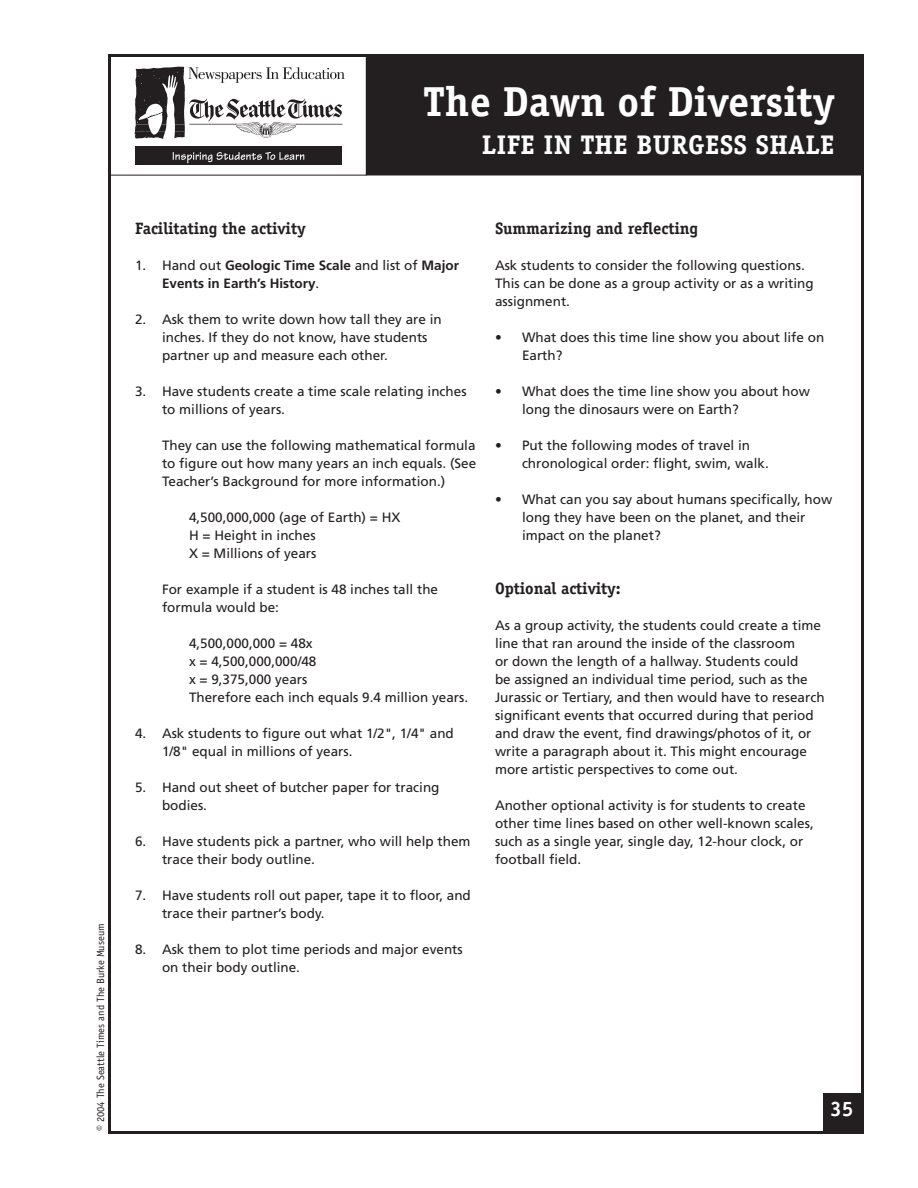
<style>
.page{position:relative;width:918px;height:1188px;background:#fff}
.page>*{position:absolute;margin:0;border:0;box-sizing:border-box;transform-origin:0 0}
.t1{font:700 42px "Officina Serif";color:#fff}
.t2{font:700 27px "Officina Serif";letter-spacing:.01em;color:#fff}
.t3{font:700 21px "Officina Serif";color:#fff}
.Subhead_11_12{font:700 16.5px "Officina Serif";letter-spacing:-.005em;color:#231f20}
.Subhead_4_space{font:700 16.5px "Officina Serif";letter-spacing:-.005em;color:#231f20}
.Body_bullet{font:13.5px/18px "Frutiger";color:#231f20}
.Body_9_12{font:13.5px/18px "Frutiger";color:#231f20}
.Body_Bullet_3{font:13.5px "Frutiger";color:#231f20}
.Body_bullet-2{font:700 13.5px/18px "Frutiger";color:#231f20}
.t4{font:10.5px "Officina Sans";color:#231f20}
.s1{font-weight:400}
</style>
<div class="page">
<svg style="left:135px;top:67px;width:210px;height:72px"></svg>
<div style="left:135px;top:147px;width:207px;height:18px;background:#231f20"></div>
<svg style="left:173px;top:152px;width:131px;height:11px"></svg>
<div style="left:368px;top:55px;width:494px;height:119px;background:#231f20"></div>
<div style="left:366px;top:54px;width:498px;height:121px;border:3px solid #231f20"></div>
<div style="left:823px;top:1094px;width:39px;height:40px;background:#231f20"></div>
<p class="t4" style="left:94px;top:1131px;width:209px;rotate:-90deg">© 2004 The Seattle Times and The Burke Museum</p>
<h1 class="t1" style="left:423px;top:75px;width:413px">The Dawn of Diversity</h1>
<h2 class="t2" style="left:482px;top:128px;width:354px">LIFE IN THE BURGESS SHALE</h2>
<p class="Subhead_11_12" style="left:135px;top:218px;width:172px">Facilitating the activity</p>
<p class="Body_bullet-2" style="left:162px;top:256px;width:299px;text-indent:-27px"><span class="s1">1. Hand out</span> Geologic Time Scale <span class="s1">and list of</span> Major<br>Events in Earth’s History<span class="s1">.</span></p>
<p class="Body_bullet" style="left:162px;top:310px;width:281px;text-indent:-27px">2. Ask them to write down how tall they are in inches. If they do not know, have students partner up and measure each other.</p>
<p class="Body_bullet" style="left:162px;top:382px;width:306px;text-indent:-27px">3. Have students create a time scale relating inches to millions of years.</p>
<p class="Body_bullet" style="left:162px;top:436px;width:316px;text-align:justify">They can use the following mathematical formula to figure out how many years an inch equals. (See Teacher’s Background for more information.)</p>
<p class="Body_Bullet_3" style="left:189px;top:509px;width:213px">4,500,000,000 (age of Earth) = HX</p>
<p class="Body_Bullet_3" style="left:189px;top:527px;width:128px">H = Height in inches</p>
<p class="Body_Bullet_3" style="left:189px;top:545px;width:129px">X = Millions of years</p>
<p class="Body_bullet" style="left:162px;top:580px;width:278px">For example if a student is 48 inches tall the formula would be:</p>
<p class="Body_Bullet_3" style="left:189px;top:635px;width:125px">4,500,000,000 = 48x</p>
<p class="Body_Bullet_3" style="left:189px;top:653px;width:129px">x = 4,500,000,000/48</p>
<p class="Body_Bullet_3" style="left:189px;top:671px;width:120px">x = 9,375,000 years</p>
<p class="Body_Bullet_3" style="left:189px;top:689px;width:281px">Therefore each inch equals 9.4 million years.</p>
<p class="Body_bullet" style="left:162px;top:724px;width:293px;text-indent:-27px">4. Ask students to figure out what 1/2", 1/4" and<br>1/8" equal in millions of years.</p>
<p class="Body_bullet" style="left:162px;top:778px;width:279px;text-indent:-27px">5. Hand out sheet of butcher paper for tracing bodies.</p>
<p class="Body_bullet" style="left:162px;top:832px;width:310px;text-indent:-27px">6. Have students pick a partner, who will help them trace their body outline.</p>
<p class="Body_bullet" style="left:162px;top:886px;width:310px;text-indent:-27px">7. Have students roll out paper, tape it to floor, and trace their partner’s body.</p>
<p class="Body_bullet" style="left:162px;top:940px;width:302px;text-indent:-27px">8. Ask them to plot time periods and major events on their body outline.</p>
<p class="Subhead_11_12" style="left:495px;top:218px;width:205px">Summarizing and reflecting</p>
<p class="Body_9_12" style="left:495px;top:256px;width:320px">Ask students to consider the following questions.<br>This can be done as a group activity or as a writing assignment.</p>
<p class="Body_bullet" style="left:522px;top:328px;width:304px;text-indent:-27px">• What does this time line show you about life on<br>Earth?</p>
<p class="Body_bullet" style="left:522px;top:382px;width:290px;text-indent:-27px">• What does the time line show you about how long the dinosaurs were on Earth?</p>
<p class="Body_bullet" style="left:522px;top:436px;width:248px;text-indent:-27px">• Put the following modes of travel in chronological order: flight, swim, walk.</p>
<p class="Body_bullet" style="left:522px;top:490px;width:312px;text-indent:-27px">• What can you say about humans specifically, how long they have been on the planet, and their impact on the planet?</p>
<p class="Subhead_4_space" style="left:495px;top:578px;width:127px">Optional activity:</p>
<p class="Body_9_12" style="left:495px;top:616px;width:331px">As a group activity, the students could create a time line that ran around the inside of the classroom<br>or down the length of a hallway. Students could<br>be assigned an individual time period, such as the Jurassic or Tertiary, and then would have to research significant events that occurred during that period and draw the event, find drawings/photos of it, or write a paragraph about it. This might encourage more artistic perspectives to come out.</p>
<p class="Body_9_12" style="left:495px;top:796px;width:320px">Another optional activity is for students to create other time lines based on other well-known scales, such as a single year, single day, 12-hour clock, or football field.</p>
<h3 class="t3" style="left:830px;top:1096px;width:25px">35</h3>
</div>
